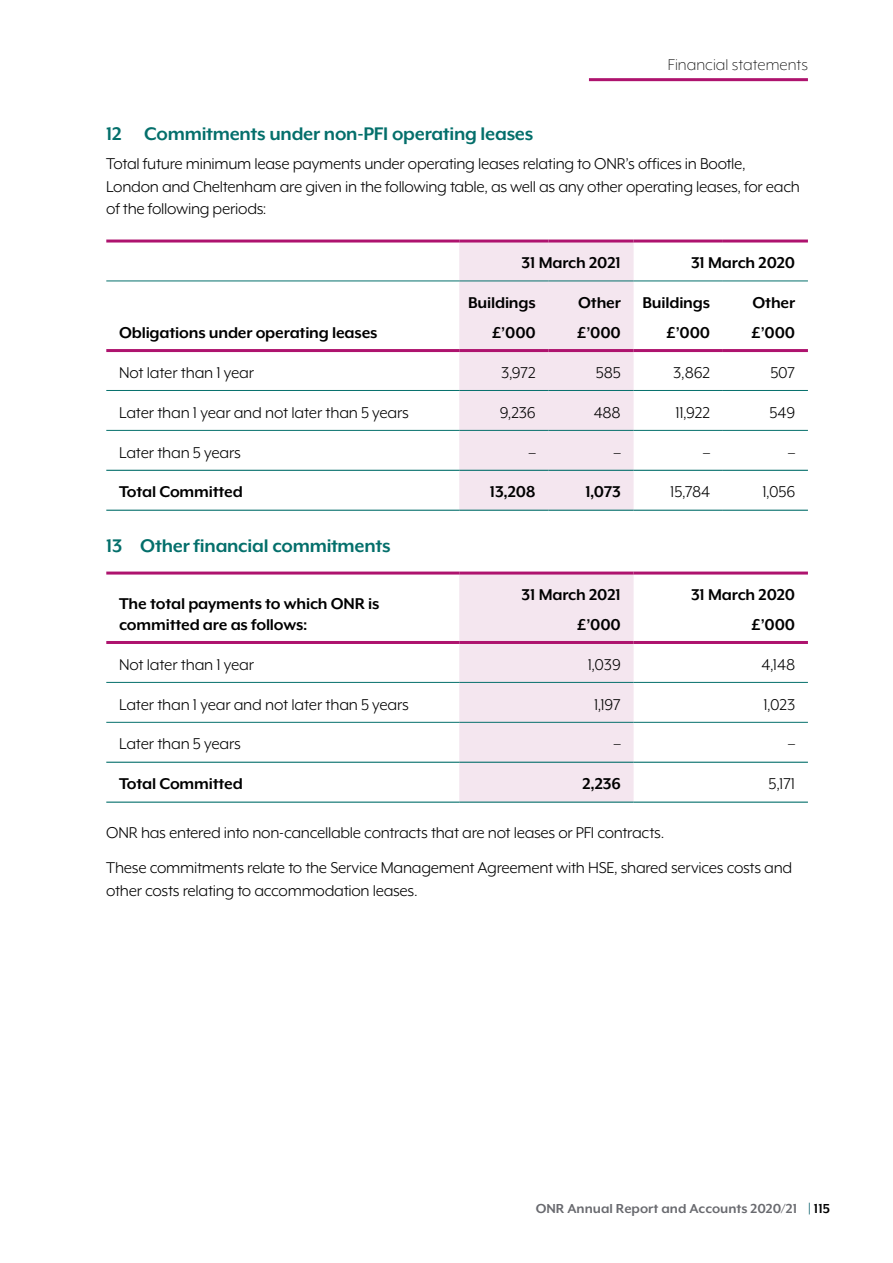
<style>
.page{position:relative;width:893px;height:1263px;background:#fff}
.page>*{position:absolute;margin:0;border:0;box-sizing:border-box;transform-origin:0 0}
.Subheading_level_3{font:700 21px "Mr Eaves XL Mod OT";letter-spacing:-.01em;color:#046f6b}
.Body{font:18px/22.5px "Mr Eaves XL Mod OT";letter-spacing:-.015em;color:#000}
.Table_body_heading_R{font:700 18px/21px "Mr Eaves XL Mod OT";letter-spacing:-.01em;color:#000}
.Table_body_text_RL{font:18px "Mr Eaves XL Mod OT";letter-spacing:-.01em;color:#000}
.Table_body_text_RR{font:18px "Mr Eaves XL Mod OT";letter-spacing:-.01em;color:#000}
.Table_body_text_RL-2{font:700 18px "Mr Eaves XL Mod OT";letter-spacing:-.01em;color:#000}
.t1{font:300 18px "Mr Eaves XL Mod OT";color:#000}
.Table_body_text_RR-2{font:700 18px "Mr Eaves XL Mod OT";letter-spacing:-.01em;color:#000}
.t2{font:700 15px "Mr Eaves XL Mod OT";color:#696a6f}
.s1{color:#116470}
.s2{color:#000}
</style>
<div class="page">
<div style="left:459px;top:242px;width:175px;height:268px;background:#f4e6ef"></div>
<hr style="left:106px;top:390px;width:353px;height:1px;background:#046f6b">
<hr style="left:459px;top:390px;width:90px;height:1px;background:#046f6b">
<hr style="left:549px;top:390px;width:85px;height:1px;background:#046f6b">
<hr style="left:634px;top:390px;width:89px;height:1px;background:#046f6b">
<hr style="left:723px;top:390px;width:85px;height:1px;background:#046f6b">
<hr style="left:106px;top:430px;width:353px;height:1px;background:#046f6b">
<hr style="left:459px;top:430px;width:90px;height:1px;background:#046f6b">
<hr style="left:549px;top:430px;width:85px;height:1px;background:#046f6b">
<hr style="left:634px;top:430px;width:89px;height:1px;background:#046f6b">
<hr style="left:723px;top:430px;width:85px;height:1px;background:#046f6b">
<hr style="left:106px;top:239px;width:353px;height:3px;background:#ae136e">
<hr style="left:459px;top:239px;width:90px;height:3px;background:#ae136e">
<hr style="left:549px;top:239px;width:85px;height:3px;background:#ae136e">
<hr style="left:634px;top:239px;width:89px;height:3px;background:#ae136e">
<hr style="left:723px;top:239px;width:85px;height:3px;background:#ae136e">
<hr style="left:106px;top:349px;width:353px;height:3px;background:#ae136e">
<hr style="left:459px;top:349px;width:90px;height:3px;background:#ae136e">
<hr style="left:549px;top:349px;width:85px;height:3px;background:#ae136e">
<hr style="left:634px;top:349px;width:89px;height:3px;background:#ae136e">
<hr style="left:723px;top:349px;width:85px;height:3px;background:#ae136e">
<hr style="left:106px;top:470px;width:353px;height:1px;background:#046f6b">
<hr style="left:459px;top:470px;width:90px;height:1px;background:#046f6b">
<hr style="left:549px;top:470px;width:85px;height:1px;background:#046f6b">
<hr style="left:634px;top:470px;width:89px;height:1px;background:#046f6b">
<hr style="left:723px;top:470px;width:85px;height:1px;background:#046f6b">
<hr style="left:106px;top:510px;width:353px;height:1px;background:#046f6b">
<hr style="left:459px;top:510px;width:90px;height:1px;background:#046f6b">
<hr style="left:549px;top:510px;width:85px;height:1px;background:#046f6b">
<hr style="left:634px;top:510px;width:89px;height:1px;background:#046f6b">
<hr style="left:723px;top:510px;width:85px;height:1px;background:#046f6b">
<hr style="left:106px;top:281px;width:353px;height:1px;background:#046f6b">
<hr style="left:459px;top:281px;width:90px;height:1px;background:#046f6b">
<hr style="left:549px;top:281px;width:85px;height:1px;background:#046f6b">
<hr style="left:634px;top:281px;width:89px;height:1px;background:#046f6b">
<hr style="left:723px;top:281px;width:85px;height:1px;background:#046f6b">
<div style="left:459px;top:574px;width:175px;height:227px;background:#f4e6ef"></div>
<hr style="left:106px;top:682px;width:353px;height:1px;background:#046f6b">
<hr style="left:459px;top:682px;width:175px;height:1px;background:#046f6b">
<hr style="left:634px;top:682px;width:174px;height:1px;background:#046f6b">
<hr style="left:106px;top:722px;width:353px;height:1px;background:#046f6b">
<hr style="left:459px;top:722px;width:175px;height:1px;background:#046f6b">
<hr style="left:634px;top:722px;width:174px;height:1px;background:#046f6b">
<hr style="left:106px;top:571px;width:353px;height:3px;background:#ae136e">
<hr style="left:459px;top:571px;width:175px;height:3px;background:#ae136e">
<hr style="left:634px;top:571px;width:174px;height:3px;background:#ae136e">
<hr style="left:106px;top:641px;width:353px;height:3px;background:#ae136e">
<hr style="left:459px;top:641px;width:175px;height:3px;background:#ae136e">
<hr style="left:634px;top:641px;width:174px;height:3px;background:#ae136e">
<hr style="left:106px;top:762px;width:353px;height:1px;background:#046f6b">
<hr style="left:459px;top:762px;width:175px;height:1px;background:#046f6b">
<hr style="left:634px;top:762px;width:174px;height:1px;background:#046f6b">
<hr style="left:106px;top:801px;width:353px;height:2px;background:#046f6b">
<hr style="left:459px;top:801px;width:175px;height:2px;background:#046f6b">
<hr style="left:634px;top:801px;width:174px;height:2px;background:#046f6b">
<hr style="left:589px;top:78px;width:219px;height:3px;background:#ae136e">
<p class="t1" style="left:668px;top:55px;width:142px">Financial statements</p>
<h2 class="Subheading_level_3" style="left:106px;top:123px;width:429px">12 Commitments under non-PFI operating leases</h2>
<p class="Body" style="left:106px;top:152px;width:695px">Total future minimum lease payments under operating leases relating to ONR’s offices in Bootle,<br>London and Cheltenham are given in the following table, as well as any other operating leases, for each of the following periods:</p>
<h1 class="Table_body_heading_R" style="left:522px;top:252px;width:101px">31 March 2021</h1>
<h1 class="Table_body_heading_R" style="left:691px;top:252px;width:106px">31 March 2020</h1>
<h1 class="Table_body_heading_R" style="left:119px;top:322px;width:260px">Obligations under operating leases</h1>
<h1 class="Table_body_heading_R" style="left:468px;top:292px;width:69px">Buildings</h1>
<h1 class="Table_body_heading_R" style="left:492px;top:322px;width:45px">£’000</h1>
<h1 class="Table_body_heading_R" style="left:578px;top:292px;width:44px">Other</h1>
<h1 class="Table_body_heading_R" style="left:577px;top:322px;width:45px">£’000</h1>
<h1 class="Table_body_heading_R" style="left:642px;top:292px;width:69px">Buildings</h1>
<h1 class="Table_body_heading_R" style="left:666px;top:322px;width:45px">£’000</h1>
<h1 class="Table_body_heading_R" style="left:753px;top:292px;width:44px">Other</h1>
<h1 class="Table_body_heading_R" style="left:751px;top:322px;width:45px">£’000</h1>
<p class="Table_body_text_RL" style="left:119px;top:363px;width:137px">Not later than 1 year</p>
<p class="Table_body_text_RR" style="left:501px;top:363px;width:36px">3,972</p>
<p class="Table_body_text_RR" style="left:596px;top:363px;width:26px">585</p>
<p class="Table_body_text_RR" style="left:673px;top:363px;width:38px">3,862</p>
<p class="Table_body_text_RR" style="left:770px;top:363px;width:26px">507</p>
<p class="Table_body_text_RL" style="left:119px;top:403px;width:291px">Later than 1 year and not later than 5 years</p>
<p class="Table_body_text_RR" style="left:500px;top:403px;width:37px">9,236</p>
<p class="Table_body_text_RR" style="left:594px;top:403px;width:29px">488</p>
<p class="Table_body_text_RR" style="left:675px;top:403px;width:36px">11,922</p>
<p class="Table_body_text_RR" style="left:770px;top:403px;width:27px">549</p>
<p class="Table_body_text_RL" style="left:119px;top:443px;width:123px">Later than 5 years</p>
<p class="Table_body_text_RR" style="left:529px;top:443px;width:8px">–</p>
<p class="Table_body_text_RR" style="left:614px;top:443px;width:8px">–</p>
<p class="Table_body_text_RR" style="left:703px;top:443px;width:8px">–</p>
<p class="Table_body_text_RR" style="left:788px;top:443px;width:8px">–</p>
<p class="Table_body_text_RL-2" style="left:119px;top:483px;width:125px">Total Committed</p>
<p class="Table_body_text_RR-2" style="left:490px;top:483px;width:47px">13,208</p>
<p class="Table_body_text_RR-2" style="left:585px;top:483px;width:37px">1,073</p>
<p class="Table_body_text_RR" style="left:670px;top:483px;width:41px">15,784</p>
<p class="Table_body_text_RR" style="left:762px;top:483px;width:34px">1,056</p>
<h2 class="Subheading_level_3" style="left:106px;top:536px;width:286px">13 Other financial commitments</h2>
<h1 class="Table_body_heading_R" style="left:119px;top:593px;width:262px">The total payments to which ONR is committed are as follows:</h1>
<h1 class="Table_body_heading_R" style="left:522px;top:584px;width:101px">31 March 2021</h1>
<h1 class="Table_body_heading_R" style="left:577px;top:614px;width:45px">£’000</h1>
<h1 class="Table_body_heading_R" style="left:691px;top:584px;width:106px">31 March 2020</h1>
<h1 class="Table_body_heading_R" style="left:751px;top:614px;width:45px">£’000</h1>
<p class="Table_body_text_RL" style="left:119px;top:655px;width:137px">Not later than 1 year</p>
<p class="Table_body_text_RR" style="left:588px;top:655px;width:34px">1,039</p>
<p class="Table_body_text_RR" style="left:761px;top:655px;width:35px">4,148</p>
<p class="Table_body_text_RL" style="left:119px;top:695px;width:291px">Later than 1 year and not later than 5 years</p>
<p class="Table_body_text_RR" style="left:594px;top:695px;width:28px">1,197</p>
<p class="Table_body_text_RR" style="left:763px;top:695px;width:33px">1,023</p>
<p class="Table_body_text_RL" style="left:119px;top:735px;width:123px">Later than 5 years</p>
<p class="Table_body_text_RR" style="left:614px;top:735px;width:8px">–</p>
<p class="Table_body_text_RR" style="left:788px;top:735px;width:8px">–</p>
<p class="Table_body_text_RL-2" style="left:119px;top:775px;width:125px">Total Committed</p>
<p class="Table_body_text_RR-2" style="left:582px;top:775px;width:40px">2,236</p>
<p class="Table_body_text_RR" style="left:769px;top:775px;width:28px">5,171</p>
<p class="Body" style="left:106px;top:821px;width:560px">ONR has entered into non-cancellable contracts that are not leases or PFI contracts.</p>
<p class="Body" style="left:106px;top:856px;width:687px">These commitments relate to the Service Management Agreement with HSE, shared services costs and other costs relating to accommodation leases.</p>
<p class="t2" style="left:536px;top:1201px;width:296px">ONR Annual Report and Accounts 2020/21 <span class="s1">|</span> <span class="s2">115</span></p>
</div>
